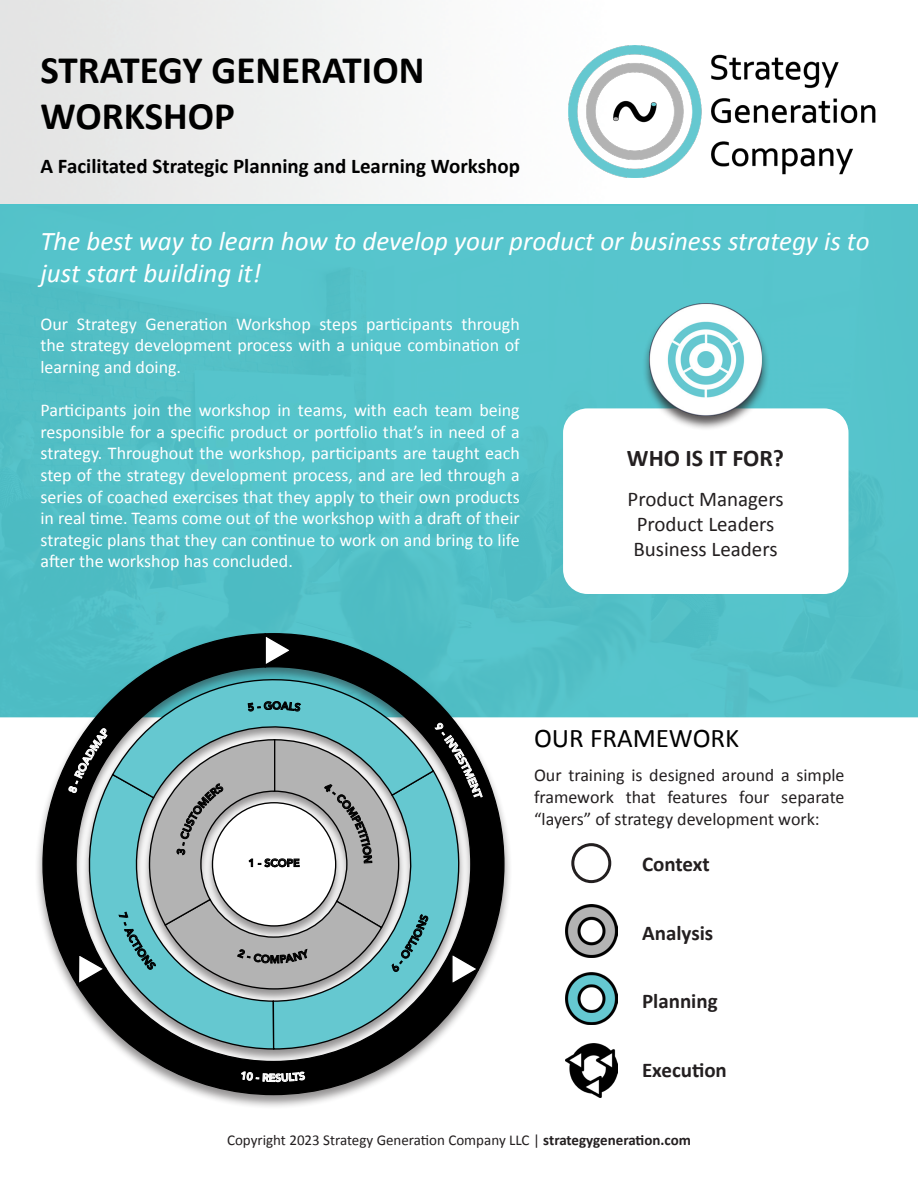
<style>
.page{position:relative;width:918px;height:1188px;background:#fff}
.page>*{position:absolute;margin:0;border:0;box-sizing:border-box;transform-origin:0 0}
.t1{font:700 39px/46.8px "Calibri";color:#000}
.t2{font:italic 27px/32.4px "Calibri";color:#fff}
.t3{font:27px "Calibri";color:#000}
.t4{font:700 24px "Calibri";color:#231f20}
.t5{font:700 21px "Calibri";color:#000}
.t6{font:21px/25.2px "Calibri";color:#231f20}
.t7{font:700 21px "Calibri";color:#231f20}
.t8{font:18px/21.6px "Calibri";color:#fff;text-align:justify}
.t9{font:18px/21.6px "Calibri";color:#231f20;text-align:justify}
.t10{font:15px "Calibri";color:#231f20}
.t11{font:800 10.65px "Avenir";color:#000}
.s1{font-weight:700}
</style>
<div class="page">
<div style="left:0;top:206px;width:918px;height:511px;background:#55c3cb"></div>
<img style="left:569px;top:45px;width:307px;height:133px">
<div style="left:34px;top:632px;width:479px;height:478px;background:#231f20;opacity:.49"></div>
<svg style="left:75px;top:987px;width:405px;height:109px"></svg>
<svg style="left:42px;top:632px;width:222px;height:355px"></svg>
<svg style="left:77px;top:953px;width:4px;height:33px"></svg>
<svg style="left:264px;top:632px;width:241px;height:340px"></svg>
<svg style="left:263px;top:633px;width:31px;height:21px"></svg>
<svg style="left:273px;top:1050px;width:127px;height:46px"></svg>
<svg style="left:81px;top:773px;width:191px;height:277px"></svg>
<svg style="left:272px;top:769px;width:213px;height:281px"></svg>
<svg style="left:111px;top:654px;width:324px;height:145px"></svg>
<img style="left:565px;top:905px;width:53px;height:52px">
<img style="left:565px;top:972px;width:53px;height:53px">
<img style="left:565px;top:1044px;width:53px;height:54px">
<div style="left:563px;top:408px;width:286px;height:186px;background:#fff;border-radius:25px"></div>
<div style="left:642px;top:302px;width:128px;height:129px;background:#231f20;opacity:.75"></div>
<img style="left:650px;top:303px;width:112px;height:113px">
<div style="left:571px;top:843px;width:40px;height:40px;border:3px solid #231f20;border-radius:50%"></div>
<svg style="left:248px;top:701px;width:53px;height:11px"></svg>
<svg style="left:68px;top:728px;width:41px;height:65px"></svg>
<svg style="left:119px;top:722px;width:364px;height:268px"></svg>
<svg style="left:241px;top:1071px;width:64px;height:25px"></svg>
<h1 class="t1" style="left:40px;top:45px;width:385px">STRATEGY GENERATION<br>WORKSHOP</h1>
<p class="t5" style="left:40px;top:151px;width:481px">A Facilitated Strategic Planning and Learning Workshop</p>
<h2 class="t2" style="left:40px;top:224px;width:831px">The best way to learn how to develop your product or business strategy is to just start building it!</h2>
<p class="t8" style="left:40px;top:313px;width:481px">Our Strategy Generation Workshop steps participants through the strategy development process with a unique combination of learning and doing.</p>
<p class="t8" style="left:40px;top:399px;width:481px">Participants join the workshop in teams, with each team being responsible for a specific product or portfolio that’s in need of a strategy. Throughout the workshop, participants are taught each step of the strategy development process, and are led through a series of coached exercises that they apply to their own products in real time. Teams come out of the workshop with a draft of their strategic plans that they can continue to work on and bring to life after the workshop has concluded.</p>
<h3 class="t4" style="left:627px;top:441px;width:159px">WHO IS IT FOR?</h3>
<p class="t6" style="left:628px;top:486px;width:158px">Product Managers<br>Product Leaders<br>Business Leaders</p>
<p class="t11" style="left:248px;top:855px;width:53px">1 - SCOPE</p>
<h2 class="t3" style="left:534px;top:719px;width:207px">OUR FRAMEWORK</h2>
<p class="t9" style="left:534px;top:764px;width:312px">Our training is designed around a simple framework that features four separate “layers” of strategy development work:</p>
<p class="t7" style="left:642px;top:849px;width:69px">Context</p>
<p class="t7" style="left:642px;top:918px;width:73px">Analysis</p>
<p class="t7" style="left:642px;top:986px;width:77px">Planning</p>
<p class="t7" style="left:642px;top:1055px;width:86px">Execution</p>
<p class="t10" style="left:227px;top:1130px;width:465px">Copyright 2023 Strategy Generation Company LLC | <span class="s1">strategygeneration.com</span></p>
</div>
